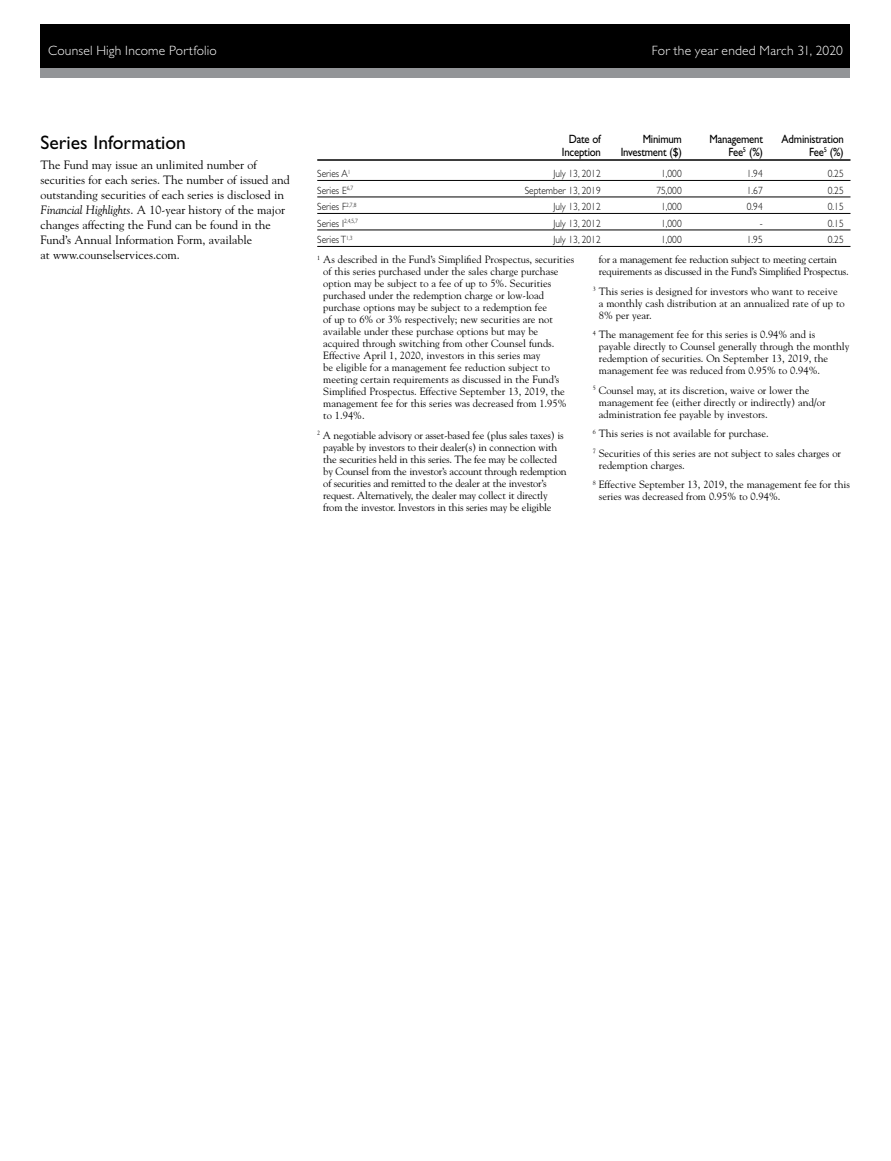
<style>
.page{position:relative;width:891px;height:1161px;background:#fff}
.page>*{position:absolute;margin:0;border:0;box-sizing:border-box;transform-origin:0 0}
.Subhead_Bold{font:19.5px "Gill Sans Std";color:#000}
.t1{font:300 13.5px "Gill Sans Std";letter-spacing:.015em;color:#fff}
.Body_Copy{font:12px/15px "Goudy Std";color:#000}
.t2{font:12px "Gill Sans Std";letter-spacing:-.02em;color:#000;scale:.9 1}
.Definition_copy{font:10.5px/12px "Goudy Std";color:#000}
.Definition_copy-2{font:10.5px/12px "Goudy Std";letter-spacing:-.02em;color:#000}
.Ann_Comp_Rtn_Table{font:300 10.5px "Gill Sans Std";color:#000;scale:.9 1}
.s1{font-style:italic}
</style>
<div class="page">
<div style="left:40px;top:24px;width:810px;height:52px;background:#000"></div>
<div style="left:40px;top:68px;width:810px;height:10px;background:#939598"></div>
<hr style="left:317px;top:159px;width:533px;height:2px;background:#000">
<hr style="left:317px;top:180px;width:533px;height:1px;background:#000">
<hr style="left:317px;top:197px;width:533px;height:1px;background:#000">
<hr style="left:317px;top:213px;width:533px;height:1px;background:#000">
<hr style="left:317px;top:230px;width:533px;height:1px;background:#000">
<hr style="left:317px;top:246px;width:533px;height:1px;background:#000">
<p class="t1" style="left:48px;top:43px;width:170px">Counsel High Income Portfolio</p>
<p class="t1" style="left:652px;top:43px;width:193px">For the year ended March 31, 2020</p>
<p class="Subhead_Bold" style="left:40px;top:131px;width:147px">Series Information</p>
<p class="Body_Copy" style="left:40px;top:157px;width:251px">The Fund may issue an unlimited number of securities for each series. The number of issued and outstanding securities of each series is disclosed in <span class="s1">Financial Highlights</span>. A 10-year history of the major changes affecting the Fund can be found in the Fund’s Annual Information Form, available<br>at www.counselservices.com.</p>
<p class="t2" style="left:569px;top:133px;width:37px">Date of</p>
<p class="t2" style="left:643px;top:133px;width:45px">Minimum</p>
<p class="t2" style="left:710px;top:133px;width:61px">Management</p>
<p class="t2" style="left:782px;top:133px;width:71px">Administration</p>
<p class="t2" style="left:562px;top:145px;width:45px">Inception</p>
<p class="t2" style="left:621px;top:145px;width:70px">Investment ($)</p>
<p class="t2" style="left:728px;top:145px;width:40px">Fee<sup>5</sup> (%)</p>
<p class="t2" style="left:809px;top:145px;width:40px">Fee<sup>5</sup> (%)</p>
<p class="Ann_Comp_Rtn_Table" style="left:317px;top:168px;width:39px">Series A<sup>1</sup></p>
<p class="Ann_Comp_Rtn_Table" style="left:553px;top:168px;width:54px">July 13, 2012</p>
<p class="Ann_Comp_Rtn_Table" style="left:661px;top:168px;width:24px">1,000</p>
<p class="Ann_Comp_Rtn_Table" style="left:747px;top:168px;width:19px">1.94</p>
<p class="Ann_Comp_Rtn_Table" style="left:828px;top:168px;width:19px">0.25</p>
<p class="Ann_Comp_Rtn_Table" style="left:317px;top:184px;width:41px">Series E<sup>6,7</sup></p>
<p class="Ann_Comp_Rtn_Table" style="left:525px;top:184px;width:86px">September 13, 2019</p>
<p class="Ann_Comp_Rtn_Table" style="left:656px;top:184px;width:30px">75,000</p>
<p class="Ann_Comp_Rtn_Table" style="left:747px;top:184px;width:19px">1.67</p>
<p class="Ann_Comp_Rtn_Table" style="left:828px;top:184px;width:19px">0.25</p>
<p class="Ann_Comp_Rtn_Table" style="left:317px;top:201px;width:45px">Series F<sup>2,7,8</sup></p>
<p class="Ann_Comp_Rtn_Table" style="left:553px;top:201px;width:54px">July 13, 2012</p>
<p class="Ann_Comp_Rtn_Table" style="left:661px;top:201px;width:24px">1,000</p>
<p class="Ann_Comp_Rtn_Table" style="left:747px;top:201px;width:19px">0.94</p>
<p class="Ann_Comp_Rtn_Table" style="left:828px;top:201px;width:19px">0.15</p>
<p class="Ann_Comp_Rtn_Table" style="left:317px;top:217px;width:47px">Series I<sup>2,4,5,7</sup></p>
<p class="Ann_Comp_Rtn_Table" style="left:553px;top:217px;width:54px">July 13, 2012</p>
<p class="Ann_Comp_Rtn_Table" style="left:661px;top:217px;width:24px">1,000</p>
<p class="Ann_Comp_Rtn_Table" style="left:760px;top:217px;width:5px">-</p>
<p class="Ann_Comp_Rtn_Table" style="left:828px;top:217px;width:19px">0.15</p>
<p class="Ann_Comp_Rtn_Table" style="left:317px;top:234px;width:41px">Series T<sup>1,3</sup></p>
<p class="Ann_Comp_Rtn_Table" style="left:553px;top:234px;width:54px">July 13, 2012</p>
<p class="Ann_Comp_Rtn_Table" style="left:661px;top:234px;width:24px">1,000</p>
<p class="Ann_Comp_Rtn_Table" style="left:747px;top:234px;width:19px">1.95</p>
<p class="Ann_Comp_Rtn_Table" style="left:828px;top:234px;width:19px">0.25</p>
<p class="Definition_copy" style="left:323px;top:254px;width:252px;text-indent:-6px"><sup>1</sup> As described in the Fund’s Simplified Prospectus, securities of this series purchased under the sales charge purchase option may be subject to a fee of up to 5%. Securities purchased under the redemption charge or low-load purchase options may be subject to a redemption fee<br>of up to 6% or 3% respectively; new securities are not available under these purchase options but may be acquired through switching from other Counsel funds.<br>Effective April 1, 2020, investors in this series may<br>be eligible for a management fee reduction subject to meeting certain requirements as discussed in the Fund’s Simplified Prospectus. Effective September 13, 2019, the management fee for this series was decreased from 1.95% to 1.94%.</p>
<p class="Definition_copy-2" style="left:323px;top:429px;width:245px;text-indent:-6px"><sup>2</sup> A negotiable advisory or asset-based fee (plus sales taxes) is payable by investors to their dealer(s) in connection with the securities held in this series. The fee may be collected by Counsel from the investor’s account through redemption of securities and remitted to the dealer at the investor’s request. Alternatively, the dealer may collect it directly from the investor. Investors in this series may be eligible</p>
<p class="Definition_copy-2" style="left:599px;top:254px;width:251px">for a management fee reduction subject to meeting certain requirements as discussed in the Fund’s Simplified Prospectus.</p>
<p class="Definition_copy" style="left:599px;top:285px;width:247px;text-indent:-6px"><sup>3</sup> This series is designed for investors who want to receive a monthly cash distribution at an annualized rate of up to<br>8% per year.</p>
<p class="Definition_copy" style="left:599px;top:328px;width:252px;text-indent:-6px"><sup>4</sup> The management fee for this series is 0.94% and is payable directly to Counsel generally through the monthly redemption of securities. On September 13, 2019, the management fee was reduced from 0.95% to 0.94%.</p>
<p class="Definition_copy" style="left:599px;top:384px;width:228px;text-indent:-6px"><sup>5</sup> Counsel may, at its discretion, waive or lower the management fee (either directly or indirectly) and/or administration fee payable by investors.</p>
<p class="Definition_copy" style="left:593px;top:427px;width:177px"><sup>6</sup> This series is not available for purchase.</p>
<p class="Definition_copy" style="left:599px;top:447px;width:244px;text-indent:-6px"><sup>7</sup> Securities of this series are not subject to sales charges or redemption charges.</p>
<p class="Definition_copy" style="left:599px;top:478px;width:253px;text-indent:-6px"><sup>8</sup> Effective September 13, 2019, the management fee for this series was decreased from 0.95% to 0.94%.</p>
</div>
